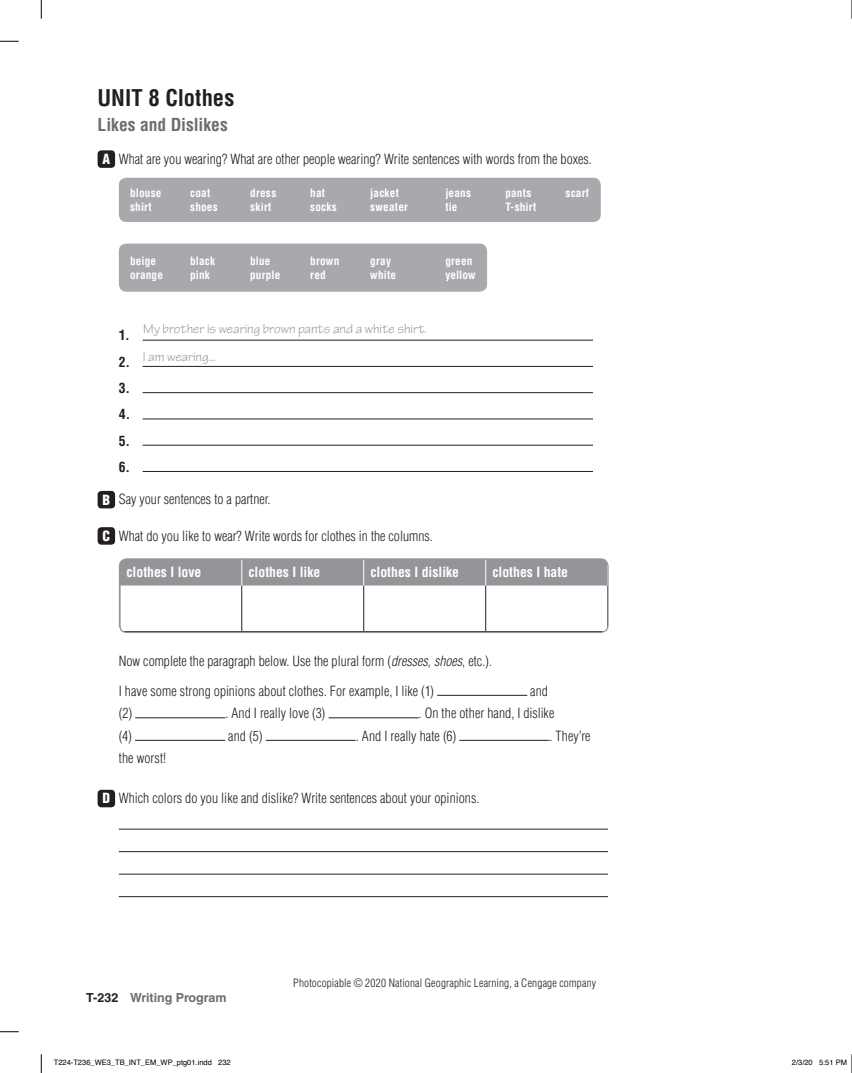
<style>
.page{position:relative;width:852px;height:1073px;background:#fff}
.page>*{position:absolute;margin:0;border:0;box-sizing:border-box;transform-origin:0 0}
.t1{font:700 condensed 22.5px "Helvetica LT Std";color:#231f20}
.t2{font:700 condensed 17.5px "Helvetica LT Std";color:#6c6d70}
.t3{font:300 condensed 13.75px/30px "Helvetica LT Std";color:#231f20}
.t4{font:13.75px/28px "Tekton Pro";color:#939598}
.t5{font:700 condensed 13.75px "Helvetica LT Std";color:#fff}
.t6{font:700 condensed 13.75px/26.2px "Helvetica LT Std";color:#231f20;text-align:justify}
.t7{font:700 12.5px "Helvetica LT Std";color:#6c6d70}
.t8{font:700 condensed 11.25px "Helvetica LT Std";letter-spacing:.015em;color:#fff}
.t9{font:300 condensed 11.25px "Helvetica LT Std";letter-spacing:.015em;color:#231f20}
.t10{font:7.5px "Helvetica";color:#000}
.s1{font-weight:900;color:#fff}
.s2{font-style:italic}
.s3{color:#231f20}
</style>
<div class="page">
<div style="left:98px;top:150px;width:17px;height:18px;background:#231f20;border-radius:4px"></div>
<div style="left:119px;top:178px;width:481px;height:44px;background:#a8a9ad;border-radius:8px"></div>
<div style="left:119px;top:243px;width:368px;height:49px;background:#a8a9ad;border-radius:8px"></div>
<hr style="left:142px;top:340px;width:450px;height:1px;background:#231f20">
<hr style="left:142px;top:366px;width:450px;height:1px;background:#231f20">
<hr style="left:142px;top:392px;width:450px;height:1px;background:#231f20">
<hr style="left:142px;top:418px;width:450px;height:1px;background:#231f20">
<hr style="left:142px;top:445px;width:450px;height:1px;background:#231f20">
<hr style="left:142px;top:471px;width:450px;height:1px;background:#231f20">
<div style="left:98px;top:491px;width:17px;height:17px;background:#231f20;border-radius:4px"></div>
<div style="left:98px;top:527px;width:17px;height:17px;background:#231f20;border-radius:4px"></div>
<hr style="left:119px;top:585px;width:1px;height:46px;background:#231f20">
<hr style="left:241px;top:585px;width:1px;height:46px;background:#231f20">
<hr style="left:363px;top:585px;width:1px;height:46px;background:#231f20">
<hr style="left:485px;top:585px;width:1px;height:46px;background:#231f20">
<hr style="left:607px;top:585px;width:1px;height:46px;background:#231f20">
<hr style="left:119px;top:631px;width:123px;height:1px;background:#231f20">
<hr style="left:485px;top:631px;width:123px;height:1px;background:#231f20">
<div style="left:119px;top:559px;width:489px;height:26px;background:#939598"></div>
<div style="left:119px;top:558px;width:489px;height:75px;border:1px solid #939598;border-radius:8px"></div>
<hr style="left:437px;top:695px;width:90px;height:1px;background:#231f20">
<hr style="left:135px;top:717px;width:90px;height:1px;background:#231f20">
<hr style="left:328px;top:717px;width:90px;height:1px;background:#231f20">
<hr style="left:135px;top:740px;width:90px;height:1px;background:#231f20">
<hr style="left:265px;top:740px;width:90px;height:1px;background:#231f20">
<hr style="left:459px;top:740px;width:90px;height:1px;background:#231f20">
<div style="left:98px;top:789px;width:17px;height:18px;background:#231f20;border-radius:4px"></div>
<hr style="left:119px;top:828px;width:489px;height:1px;background:#231f20">
<hr style="left:119px;top:851px;width:489px;height:1px;background:#231f20">
<hr style="left:119px;top:873px;width:489px;height:1px;background:#231f20">
<hr style="left:119px;top:896px;width:489px;height:1px;background:#231f20">
<svg style="left:0;top:40px;width:19px;height:2px"></svg>
<svg style="left:0;top:1031px;width:19px;height:1px"></svg>
<svg style="left:40px;top:0;width:2px;height:19px"></svg>
<svg style="left:40px;top:1054px;width:2px;height:18px"></svg>
<svg style="left:851px;top:0;width:1px;height:19px"></svg>
<svg style="left:851px;top:1054px;width:1px;height:18px"></svg>
<h1 class="t1" style="left:98px;top:84px;width:138px">UNIT 8 Clothes</h1>
<p class="t2" style="left:98px;top:114px;width:132px">Likes and Dislikes</p>
<p class="t3" style="left:102px;top:144px;width:491px"><span class="s1">A</span> What are you wearing? What are other people wearing? Write sentences with words from the boxes.</p>
<p class="t8" style="left:130px;top:186px;width:33px">blouse</p>
<p class="t8" style="left:190px;top:186px;width:22px">coat</p>
<p class="t8" style="left:250px;top:186px;width:28px">dress</p>
<p class="t8" style="left:310px;top:186px;width:16px">hat</p>
<p class="t8" style="left:370px;top:186px;width:30px">jacket</p>
<p class="t8" style="left:445px;top:186px;width:27px">jeans</p>
<p class="t8" style="left:505px;top:186px;width:27px">pants</p>
<p class="t8" style="left:565px;top:186px;width:25px">scarf</p>
<p class="t8" style="left:130px;top:200px;width:23px">shirt</p>
<p class="t8" style="left:190px;top:200px;width:29px">shoes</p>
<p class="t8" style="left:250px;top:200px;width:23px">skirt</p>
<p class="t8" style="left:310px;top:200px;width:28px">socks</p>
<p class="t8" style="left:370px;top:200px;width:39px">sweater</p>
<p class="t8" style="left:445px;top:200px;width:14px">tie</p>
<p class="t8" style="left:505px;top:200px;width:32px">T-shirt</p>
<p class="t8" style="left:130px;top:254px;width:28px">beige</p>
<p class="t8" style="left:190px;top:254px;width:27px">black</p>
<p class="t8" style="left:250px;top:254px;width:22px">blue</p>
<p class="t8" style="left:310px;top:254px;width:31px">brown</p>
<p class="t8" style="left:370px;top:254px;width:22px">gray</p>
<p class="t8" style="left:445px;top:254px;width:29px">green</p>
<p class="t8" style="left:130px;top:267px;width:34px">orange</p>
<p class="t8" style="left:190px;top:267px;width:21px">pink</p>
<p class="t8" style="left:250px;top:267px;width:32px">purple</p>
<p class="t8" style="left:310px;top:267px;width:17px">red</p>
<p class="t8" style="left:370px;top:267px;width:27px">white</p>
<p class="t8" style="left:445px;top:267px;width:32px">yellow</p>
<p class="t4" style="left:143px;top:315px;width:286px">My brother is wearing brown pants and a white shirt.<br>I am wearing...</p>
<p class="t6" style="left:119px;top:322px;width:13px">1.<br>2.<br>3.<br>4.<br>5.<br>6.</p>
<p class="t3" style="left:102px;top:484px;width:170px"><span class="s1">B</span> Say your sentences to a partner.</p>
<p class="t3" style="left:102px;top:520px;width:332px"><span class="s1">C</span> What do you like to wear? Write words for clothes in the columns.</p>
<p class="t5" style="left:126px;top:564px;width:76px">clothes I love</p>
<p class="t5" style="left:248px;top:564px;width:73px">clothes I like</p>
<p class="t5" style="left:370px;top:564px;width:90px">clothes I dislike</p>
<p class="t5" style="left:492px;top:564px;width:77px">clothes I hate</p>
<p class="t3" style="left:119px;top:645px;width:374px">Now complete the paragraph below. Use the plural form (<span class="s2">dresses</span>, <span class="s2">shoes</span>, etc.).<br>I have some strong opinions about clothes. For example, I like (1)</p>
<p class="t3" style="left:530px;top:675px;width:19px">and</p>
<p class="t3" style="left:119px;top:698px;width:15px">(2)</p>
<p class="t3" style="left:225px;top:698px;width:102px">. And I really love (3)</p>
<p class="t3" style="left:418px;top:698px;width:137px">. On the other hand, I dislike</p>
<p class="t3" style="left:119px;top:720px;width:15px">(4)</p>
<p class="t3" style="left:228px;top:720px;width:36px">and (5)</p>
<p class="t3" style="left:355px;top:720px;width:102px">. And I really hate (6)</p>
<p class="t3" style="left:549px;top:720px;width:43px">. They’re</p>
<p class="t3" style="left:119px;top:743px;width:49px">the worst!</p>
<p class="t3" style="left:102px;top:783px;width:378px"><span class="s1">D</span> Which colors do you like and dislike? Write sentences about your opinions.</p>
<p class="t7" style="left:86px;top:989px;width:142px"><span class="s3">T-232</span> Writing Program</p>
<p class="t9" style="left:293px;top:976px;width:304px">Photocopiable © 2020 National Geographic Learning, a Cengage company</p>
<p class="t10" style="left:54px;top:1059px;width:178px">T224-T236_WE3_TB_INT_EM_WP_ptg01.indd 232</p>
<p class="t10" style="left:791px;top:1059px;width:57px">2/3/20 5:51 PM</p>
</div>
